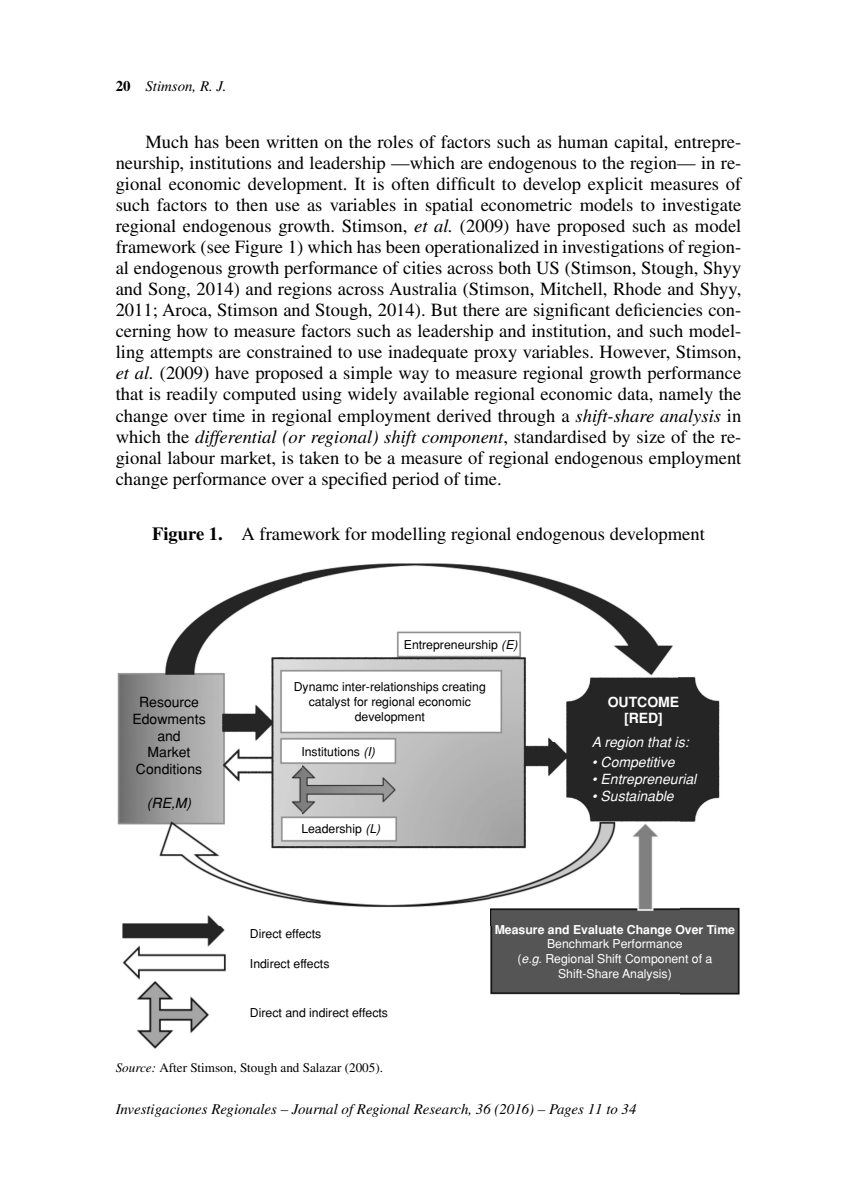
<style>
.page{position:relative;width:845px;height:1191px;background:#fff}
.page>*{position:absolute;margin:0;border:0;box-sizing:border-box;transform-origin:0 0}
.t1{font:18.55px/21px "Times";color:#000;text-align:justify}
.t2{font:italic 14.88px "Times";color:#000}
.t3{font:italic 14px "Helvetica";color:#fff}
.t4{font:14px/16.8px "Helvetica";color:#000;text-align:center}
.t5{font:700 14px/15.8px "Helvetica";color:#fff;text-align:center}
.t6{font:italic 14px "Helvetica";color:#000}
.t7{font:13.12px "Times";color:#000}
.t8{font:12.25px/14.7px "Helvetica";color:#000;text-align:center}
.t9{font:12.25px/14.7px "Helvetica";color:#fff;text-align:center}
.t10{font:700 12.25px "Helvetica";color:#fff}
.s1{font-weight:700;font-style:normal}
.s2{font-style:italic}
.s3{font-weight:700}
</style>
<div class="page">
<img style="left:117px;top:563px;width:623px;height:485px">
<p class="t2" style="left:116px;top:78px;width:112px"><span class="s1">20</span> Stimson, R. J.</p>
<p class="t1" style="left:116px;top:131px;width:627px;text-indent:30px">Much has been written on the roles of factors such as human capital, entrepre&shy;neurship, institutions and leadership —which are endogenous to the region— in re&shy;gional economic development. It is often difficult to develop explicit measures of such factors to then use as variables in spatial econometric models to investigate regional endogenous growth. Stimson, <span class="s2">et al.</span> (2009) have proposed such as model framework (see Figure 1) which has been operationalized in investigations of region&shy;al endogenous growth performance of cities across both US (Stimson, Stough, Shyy and Song, 2014) and regions across Australia (Stimson, Mitchell, Rhode and Shyy, 2011; Aroca, Stimson and Stough, 2014). But there are significant deficiencies con&shy;cerning how to measure factors such as leadership and institution, and such model&shy;ling attempts are constrained to use inadequate proxy variables. However, Stimson, <span class="s2">et al.</span> (2009) have proposed a simple way to measure regional growth performance that is readily computed using widely available regional economic data, namely the change over time in regional employment derived through a <span class="s2">shift-share analysis</span> in which the <span class="s2">differential (or regional) shift component</span>, standardised by size of the re&shy;gional labour market, is taken to be a measure of regional endogenous employment change performance over a specified period of time.</p>
<p class="t1" style="left:152px;top:522px;width:554px"><span class="s3">Figure 1.</span> A framework for modelling regional endogenous development</p>
<p class="t4" style="left:132px;top:693px;width:75px">Resource<br>Edowments and<br>Market<br>Conditions</p>
<p class="t6" style="left:147px;top:794px;width:46px">(RE,M)</p>
<p class="t8" style="left:403px;top:637px;width:115px">Entrepreneurship <span class="s2">(E)</span></p>
<p class="t8" style="left:293px;top:679px;width:193px">Dynamc inter-relationships creating catalyst for regional economic development</p>
<p class="t8" style="left:301px;top:744px;width:75px">Institutions <span class="s2">(I)</span></p>
<p class="t8" style="left:301px;top:821px;width:80px">Leadership <span class="s2">(L)</span></p>
<p class="t5" style="left:607px;top:694px;width:73px">OUTCOME [RED]</p>
<p class="t3" style="left:591px;top:733px;width:98px">A region that is:</p>
<p class="t3" style="left:591px;top:754px;width:84px">• Competitive</p>
<p class="t3" style="left:591px;top:770px;width:106px">• Entrepreneurial</p>
<p class="t3" style="left:591px;top:787px;width:83px">• Sustainable</p>
<p class="t8" style="left:250px;top:926px;width:73px">Direct effects</p>
<p class="t8" style="left:250px;top:955px;width:81px">Indirect effects</p>
<p class="t8" style="left:250px;top:1004px;width:139px">Direct and indirect effects</p>
<p class="t10" style="left:494px;top:921px;width:242px">Measure and Evaluate Change Over Time</p>
<p class="t9" style="left:517px;top:936px;width:196px">Benchmark Performance<br>(<span class="s2">e.g.</span> Regional Shift Component of a<br>Shift-Share Analysis)</p>
<p class="t7" style="left:116px;top:1059px;width:269px"><span class="s2">Source:</span> After Stimson, Stough and Salazar (2005).</p>
<p class="t2" style="left:116px;top:1100px;width:522px">Investigaciones Regionales – Journal of Regional Research, 36 (2016) – Pages 11 to 34</p>
</div>
